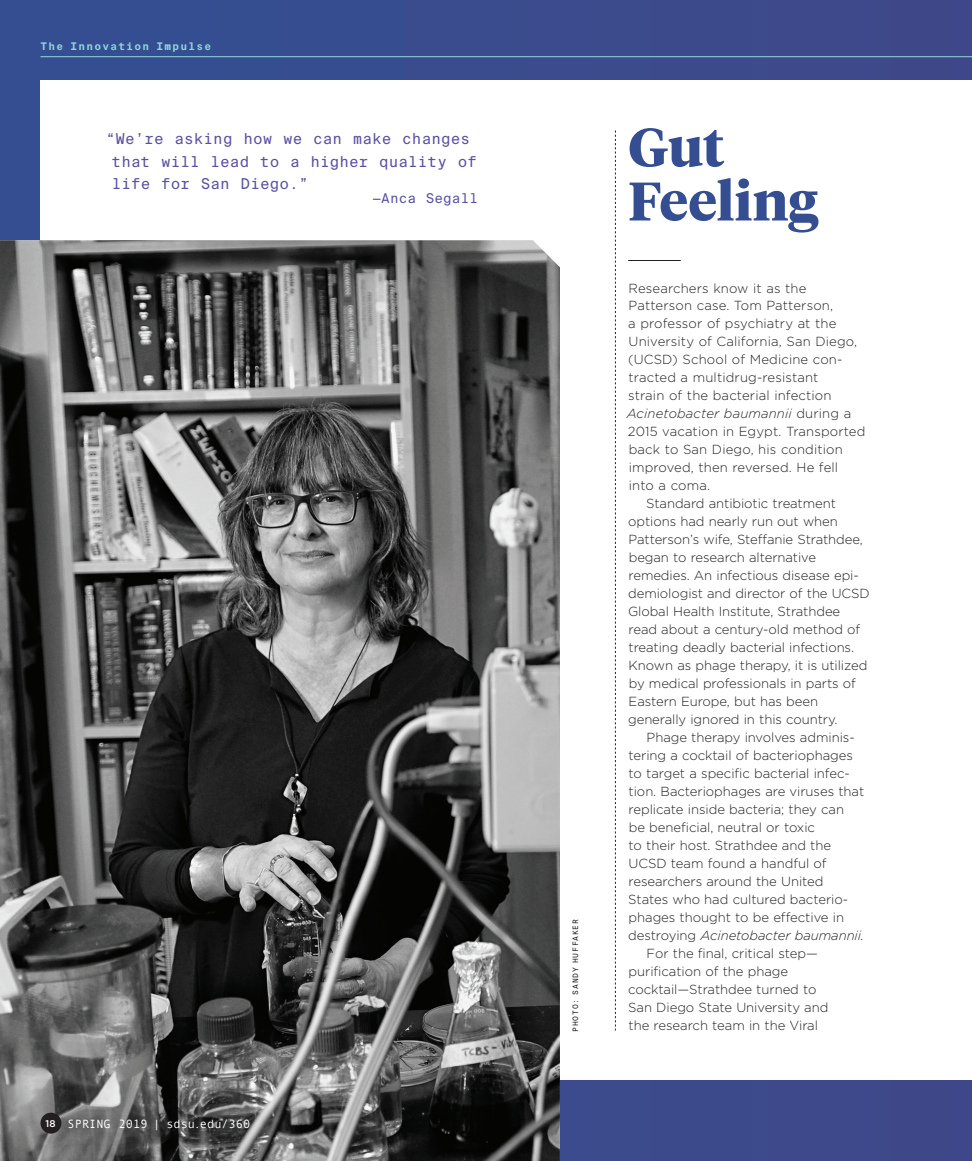
<style>
.page{position:relative;width:972px;height:1161px;background:#3c4b8c}
.page>*{position:absolute;margin:0;border:0;box-sizing:border-box;transform-origin:0 0}
.t1{font:700 54px/54px "Tiempos Headline";color:#354e91}
.t2{font:15px/22.5px "Suisse Intl Mono";color:#5a51a2}
.t3{font:13.5px "Suisse Intl Mono";color:#5a51a2}
.t4{font:300 13.2px "Gotham";letter-spacing:-.005em;color:#231f20}
.t5{font:italic 300 13.2px "Gotham";letter-spacing:-.005em;color:#231f20}
.t6{font:12px "Andale Mono";color:#fff}
.t7{font:700 10.5px "Suisse Intl Mono";letter-spacing:.12em;color:#93d5da}
.t8{font:7.5px "Suisse Intl Mono";letter-spacing:.1em;color:#231f20}
.s1{font-family:"Gotham";font-weight:500;font-size:9.75px}
.s2{font-style:normal}
</style>
<div class="page">
<div style="left:40px;top:80px;width:932px;height:1000px;background:#fff"></div>
<hr style="left:40px;top:56px;width:932px;height:1px;background:#93d5da">
<hr style="left:628px;top:260px;width:53px;height:1px;background:#231f20">
<img style="left:0;top:240px;width:560px;height:921px">
<svg style="left:615px;top:130px;width:1px;height:900px"></svg>
<div style="left:41px;top:1113px;width:20px;height:21px;background:#231f20;border-radius:50%"></div>
<p class="t7" style="left:40px;top:40px;width:172px">The Innovation Impulse</p>
<p class="t2" style="left:112px;top:127px;width:367px;text-indent:-6px">“We’re asking how we can make changes that will lead to a higher quality of life for San Diego.”</p>
<p class="t3" style="left:373px;top:190px;width:107px">—Anca Segall</p>
<p class="t6" style="left:46px;top:1116px;width:206px"><span class="s1">18</span> SPRING 2019 | sdsu.edu/360</p>
<p class="t8" style="left:571px;top:1032px;width:114px;rotate:-90deg">PHOTO: SANDY HUFFAKER</p>
<h1 class="t1" style="left:628px;top:118px;width:192px">Gut<br>Feeling</h1>
<p class="t4" style="left:629px;top:279px;width:179px">Researchers know it as the</p>
<p class="t4" style="left:629px;top:297px;width:206px">Patterson case. Tom Patterson,</p>
<p class="t4" style="left:628px;top:315px;width:210px">a professor of psychiatry at the</p>
<p class="t4" style="left:629px;top:333px;width:230px">University of California, San Diego,</p>
<p class="t4" style="left:628px;top:351px;width:216px">(UCSD) School of Medicine con-</p>
<p class="t4" style="left:629px;top:369px;width:191px">tracted a multidrug-resistant</p>
<p class="t4" style="left:628px;top:387px;width:205px">strain of the bacterial infection</p>
<p class="t5" style="left:627px;top:407px;width:226px">Acinetobacter baumannii <span class="s2">during a</span></p>
<p class="t4" style="left:628px;top:423px;width:239px">2015 vacation in Egypt. Transported</p>
<p class="t4" style="left:629px;top:441px;width:216px">back to San Diego, his condition</p>
<p class="t4" style="left:629px;top:459px;width:211px">improved, then reversed. He fell</p>
<p class="t4" style="left:629px;top:477px;width:83px">into a coma.</p>
<p class="t4" style="left:646px;top:495px;width:191px">Standard antibiotic treatment</p>
<p class="t4" style="left:628px;top:513px;width:211px">options had nearly run out when</p>
<p class="t4" style="left:629px;top:531px;width:236px">Patterson’s wife, Steffanie Strathdee,</p>
<p class="t4" style="left:629px;top:549px;width:189px">began to research alternative</p>
<p class="t4" style="left:629px;top:567px;width:232px">remedies. An infectious disease epi-</p>
<p class="t4" style="left:628px;top:585px;width:243px">demiologist and director of the UCSD</p>
<p class="t4" style="left:628px;top:603px;width:214px">Global Health Institute, Strathdee</p>
<p class="t4" style="left:629px;top:621px;width:233px">read about a century-old method of</p>
<p class="t4" style="left:629px;top:639px;width:227px">treating deadly bacterial infections.</p>
<p class="t4" style="left:629px;top:657px;width:240px">Known as phage therapy, it is utilized</p>
<p class="t4" style="left:629px;top:675px;width:229px">by medical professionals in parts of</p>
<p class="t4" style="left:629px;top:693px;width:191px">Eastern Europe, but has been</p>
<p class="t4" style="left:628px;top:711px;width:211px">generally ignored in this country.</p>
<p class="t4" style="left:647px;top:729px;width:210px">Phage therapy involves adminis-</p>
<p class="t4" style="left:629px;top:747px;width:226px">tering a cocktail of bacteriophages</p>
<p class="t4" style="left:629px;top:765px;width:223px">to target a specific bacterial infec-</p>
<p class="t4" style="left:629px;top:783px;width:237px">tion. Bacteriophages are viruses that</p>
<p class="t4" style="left:629px;top:801px;width:217px">replicate inside bacteria; they can</p>
<p class="t4" style="left:629px;top:819px;width:188px">be beneficial, neutral or toxic</p>
<p class="t4" style="left:629px;top:837px;width:204px">to their host. Strathdee and the</p>
<p class="t4" style="left:629px;top:855px;width:200px">UCSD team found a handful of</p>
<p class="t4" style="left:629px;top:873px;width:196px">researchers around the United</p>
<p class="t4" style="left:628px;top:891px;width:221px">States who had cultured bacterio-</p>
<p class="t4" style="left:629px;top:909px;width:217px">phages thought to be effective in</p>
<p class="t5" style="left:628px;top:928px;width:237px"><span class="s2">destroying</span> Acinetobacter baumannii.</p>
<p class="t4" style="left:647px;top:945px;width:173px">For the final, critical step—</p>
<p class="t4" style="left:629px;top:963px;width:161px">purification of the phage</p>
<p class="t4" style="left:628px;top:981px;width:190px">cocktail—Strathdee turned to</p>
<p class="t4" style="left:628px;top:999px;width:202px">San Diego State University and</p>
<p class="t4" style="left:629px;top:1017px;width:191px">the research team in the Viral</p>
</div>
